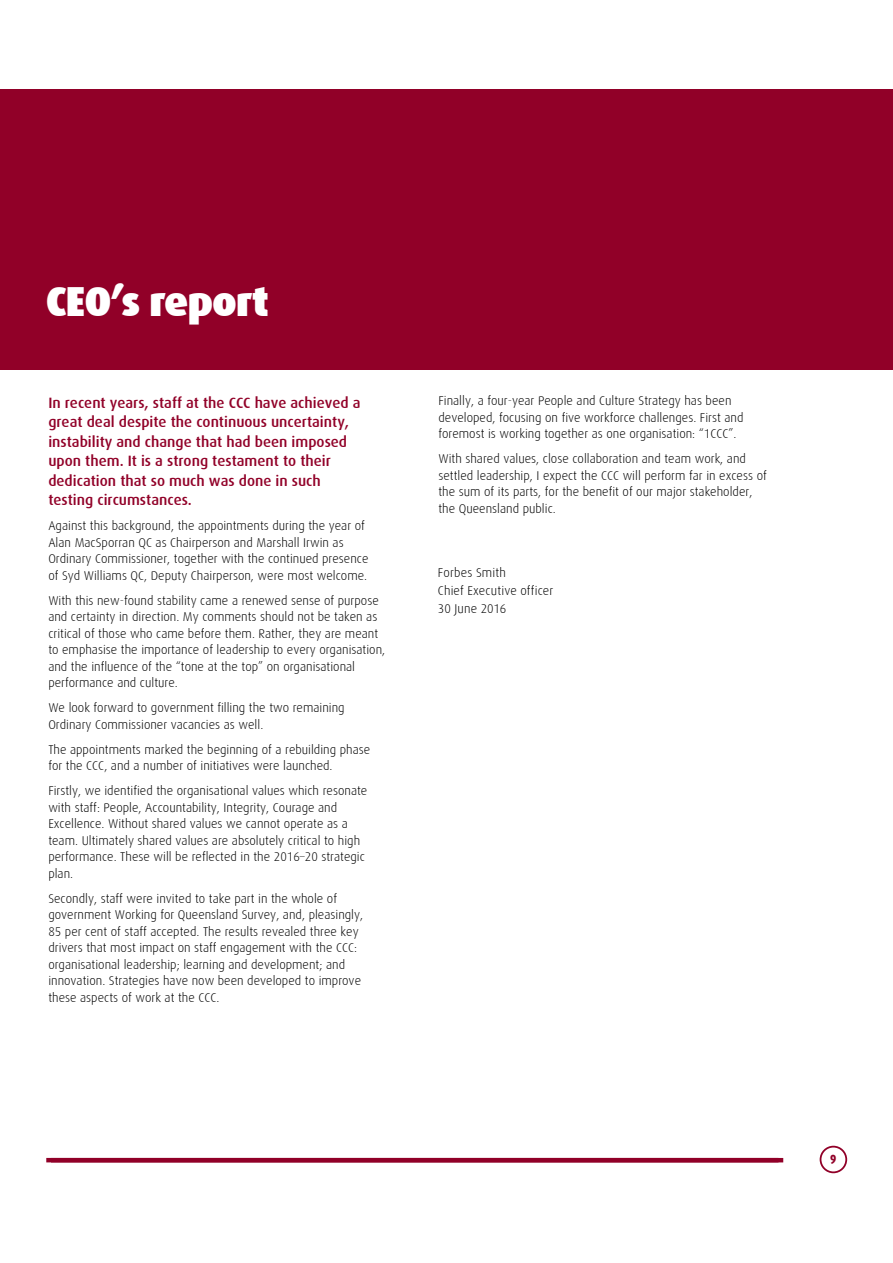
<style>
.page{position:relative;width:893px;height:1263px;background:#fff}
.page>*{position:absolute;margin:0;border:0;box-sizing:border-box;transform-origin:0 0}
.t1{font:900 42px "Dax";letter-spacing:-.03em;color:#fff}
.t2{font:500 15px/19.5px "Dax";color:#910028}
.t3{font:800 13.5px "Dax Condensed";color:#910028}
.t4{font:300 12.75px/16.5px "Dax";color:#000}
</style>
<div class="page">
<hr style="left:0;top:0;width:1px;height:1263px;background:#a6b8d1">
<div style="left:0;top:89px;width:893px;height:281px;background:#910028"></div>
<hr style="left:51px;top:1158px;width:732px;height:4px;background:#910028">
<div style="left:820px;top:1146px;width:27px;height:27px;border:2px solid #910028;border-radius:50%"></div>
<h1 class="t1" style="left:46px;top:278px;width:225px">CEO’s report</h1>
<p class="t2" style="left:48px;top:393px;width:314px">In recent years, staff at the CCC have achieved a great deal despite the continuous uncertainty, instability and change that had been imposed upon them. It is a strong testament to their dedication that so much was done in such testing circumstances.</p>
<p class="t4" style="left:48px;top:518px;width:322px">Against this background, the appointments during the year of Alan MacSporran QC as Chairperson and Marshall Irwin as Ordinary Commissioner, together with the continued presence of Syd Williams QC, Deputy Chairperson, were most welcome.</p>
<p class="t4" style="left:48px;top:592px;width:338px">With this new-found stability came a renewed sense of purpose and certainty in direction. My comments should not be taken as critical of those who came before them. Rather, they are meant to emphasise the importance of leadership to every organisation, and the influence of the “tone at the top” on organisational performance and culture.</p>
<p class="t4" style="left:48px;top:700px;width:298px">We look forward to government filling the two remaining<br>Ordinary Commissioner vacancies as well.</p>
<p class="t4" style="left:48px;top:741px;width:323px">The appointments marked the beginning of a rebuilding phase for the CCC, and a number of initiatives were launched.</p>
<p class="t4" style="left:48px;top:783px;width:320px">Firstly, we identified the organisational values which resonate with staff: People, Accountability, Integrity, Courage and Excellence. Without shared values we cannot operate as a team. Ultimately shared values are absolutely critical to high performance. These will be reflected in the 2016–20 strategic plan.</p>
<p class="t4" style="left:48px;top:890px;width:316px">Secondly, staff were invited to take part in the whole of government Working for Queensland Survey, and, pleasingly, 85 per cent of staff accepted. The results revealed three key drivers that most impact on staff engagement with the CCC: organisational leadership; learning and development; and innovation. Strategies have now been developed to improve these aspects of work at the CCC.</p>
<p class="t4" style="left:438px;top:393px;width:306px">Finally, a four-year People and Culture Strategy has been developed, focusing on five workforce challenges. First and foremost is working together as one organisation: “1CCC”.</p>
<p class="t4" style="left:438px;top:451px;width:330px">With shared values, close collaboration and team work, and settled leadership, I expect the CCC will perform far in excess of the sum of its parts, for the benefit of our major stakeholder, the Queensland public.</p>
<p class="t4" style="left:438px;top:564px;width:117px;line-height:18px">Forbes Smith<br>Chief Executive officer<br>30 June 2016</p>
<p class="t3" style="left:830px;top:1152px;width:8px">9</p>
</div>
